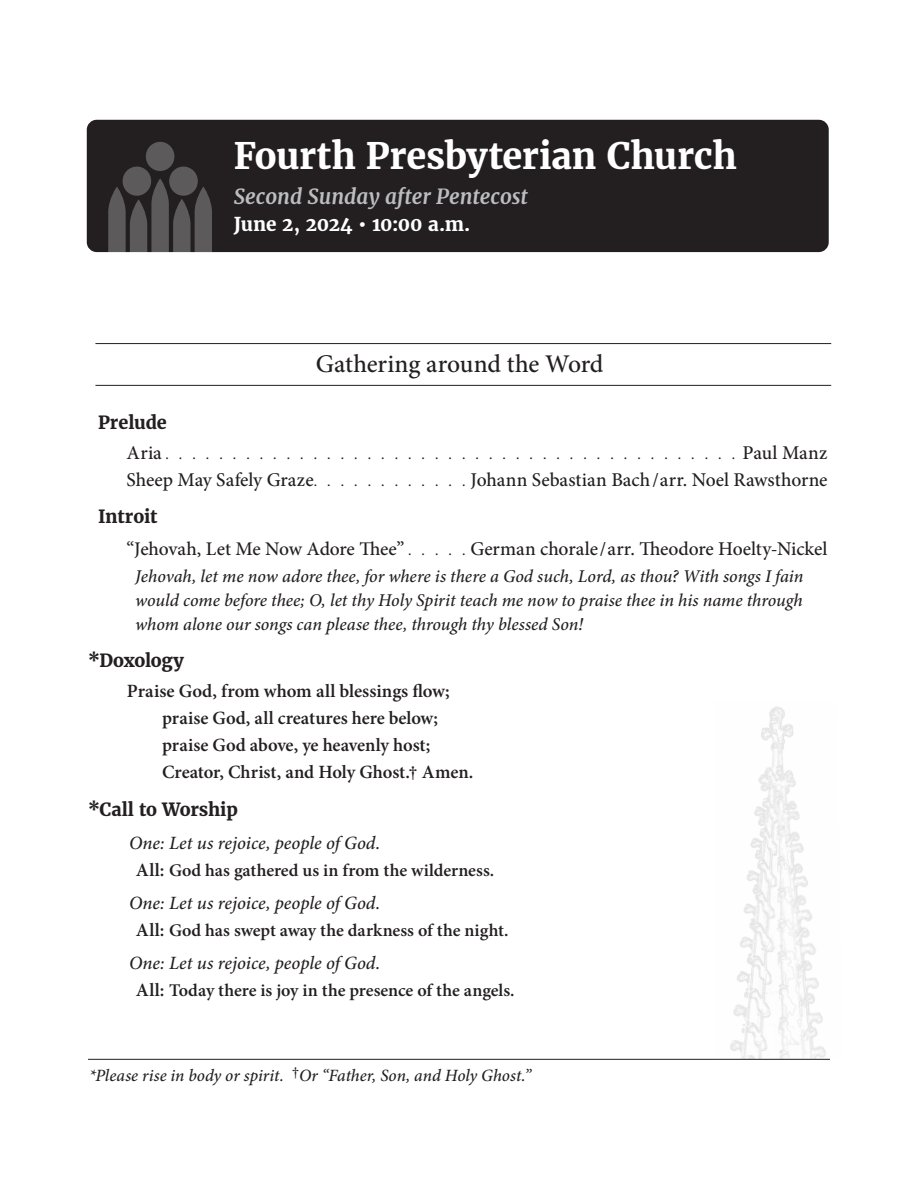
<style>
.page{position:relative;width:918px;height:1188px;background:#fff}
.page>*{position:absolute;margin:0;border:0;box-sizing:border-box;transform-origin:0 0}
.t1{font:700 36px "Merriweather";letter-spacing:-.005em;color:#fff}
.t2{font:500 25.5px "Minion Pro";color:#231f20}
.t3{font:italic 700 20.55px "Merriweather";color:#bcbdc0}
.t4{font:500 19.5px "Minion Pro";letter-spacing:-.005em;color:#231f20}
.t5{font:500 19.35px "Minion Pro";letter-spacing:-.02em;color:#231f20}
.t6{font:700 18.9px "Merriweather";letter-spacing:-.015em;color:#fff}
.t7{font:600 18.75px "Minion Pro";color:#231f20}
.t8{font:italic 500 18.75px "Minion Pro";color:#231f20}
.t9{font:italic 500 18px/24px "Minion Pro";color:#231f20;text-align:justify}
.t10{font:700 18px "Merriweather";letter-spacing:-.01em;color:#231f20}
.t11{font:600 17.85px "Minion Pro";color:#231f20}
.t12{font:italic 500 17.25px "Minion Pro";color:#231f20}
.s1{font-size:19.5px}
.s2{font-size:18.75px}
.s3{font-size:17.1px}
</style>
<div class="page">
<img style="left:714px;top:706px;width:116px;height:353px">
<hr style="left:88px;top:1059px;width:742px;height:1px;background:#231f20">
<div style="left:87px;top:120px;width:742px;height:132px;background:#231f20;border-radius:10px"></div>
<div style="left:123px;top:167px;width:28px;height:29px;background:#5d5a5b;border-radius:50%"></div>
<div style="left:169px;top:167px;width:29px;height:29px;background:#5d5a5b;border-radius:50%"></div>
<div style="left:146px;top:142px;width:28px;height:29px;background:#5d5a5b;border-radius:50%"></div>
<svg style="left:108px;top:179px;width:104px;height:74px"></svg>
<hr style="left:95px;top:343px;width:736px;height:1px;background:#231f20">
<hr style="left:95px;top:385px;width:736px;height:1px;background:#231f20">
<p class="t1" style="left:234px;top:134px;width:504px">Fourth Presbyterian Church</p>
<p class="t3" style="left:234px;top:184px;width:296px">Second Sunday after Pentecost</p>
<p class="t6" style="left:234px;top:212px;width:238px">June 2, 2024 • 10:00 a.m.</p>
<p class="t2" style="left:316px;top:346px;width:289px">Gathering around the Word</p>
<p class="t10" style="left:98px;top:411px;width:70px">Prelude</p>
<p class="t4" style="left:127px;top:439px;width:37px">Aria</p>
<p class="t4" style="left:743px;top:439px;width:86px">Paul Manz</p>
<p class="t4" style="left:127px;top:466px;width:189px">Sheep May Safely Graze</p>
<p class="t4" style="left:471px;top:466px;width:358px">Johann Sebastian Bach/arr. Noel Rawsthorne</p>
<p class="t10" style="left:98px;top:506px;width:61px">Introit</p>
<p class="t5" style="left:127px;top:536px;width:279px"><span class="s1">“</span>Jehovah, Let Me Now Adore Thee<span class="s1">”</span></p>
<p class="t4" style="left:470px;top:535px;width:359px">German chorale/arr. Theodore Hoelty-Nickel</p>
<p class="t9" style="left:135px;top:564px;width:670px">Jehovah, let me now adore thee, for where is there a God such, Lord, as thou? With songs I fain would come before thee; O, let thy Holy Spirit teach me now to praise thee in his name through whom alone our songs can please thee, through thy blessed Son!</p>
<p class="t10" style="left:88px;top:650px;width:97px">*Doxology</p>
<p class="t7" style="left:127px;top:678px;width:324px">Praise God, from whom all blessings flow;</p>
<p class="t7" style="left:162px;top:705px;width:277px">praise God, all creatures here below;</p>
<p class="t7" style="left:162px;top:732px;width:270px">praise God above, ye heavenly host;</p>
<p class="t7" style="left:162px;top:759px;width:313px">Creator, Christ, and Holy Ghost.† Amen.</p>
<p class="t10" style="left:88px;top:798px;width:151px">*Call to Worship</p>
<p class="t8" style="left:129px;top:830px;width:253px">One: Let us rejoice, people of God.</p>
<p class="t11" style="left:136px;top:858px;width:360px"><span class="s2">All:</span> God has gathered us in from the wilderness.</p>
<p class="t8" style="left:129px;top:890px;width:253px">One: Let us rejoice, people of God.</p>
<p class="t11" style="left:136px;top:918px;width:374px"><span class="s2">All:</span> God has swept away the darkness of the night.</p>
<p class="t8" style="left:129px;top:950px;width:253px">One: Let us rejoice, people of God.</p>
<p class="t11" style="left:136px;top:978px;width:380px"><span class="s2">All:</span> Today there is joy in the presence of the angels.</p>
<p class="t12" style="left:89px;top:1063px;width:444px"><span class="s3">*</span>Please rise in body or spirit. <sup>†</sup>Or “Father, Son, and Holy Ghost.”</p>
</div>
